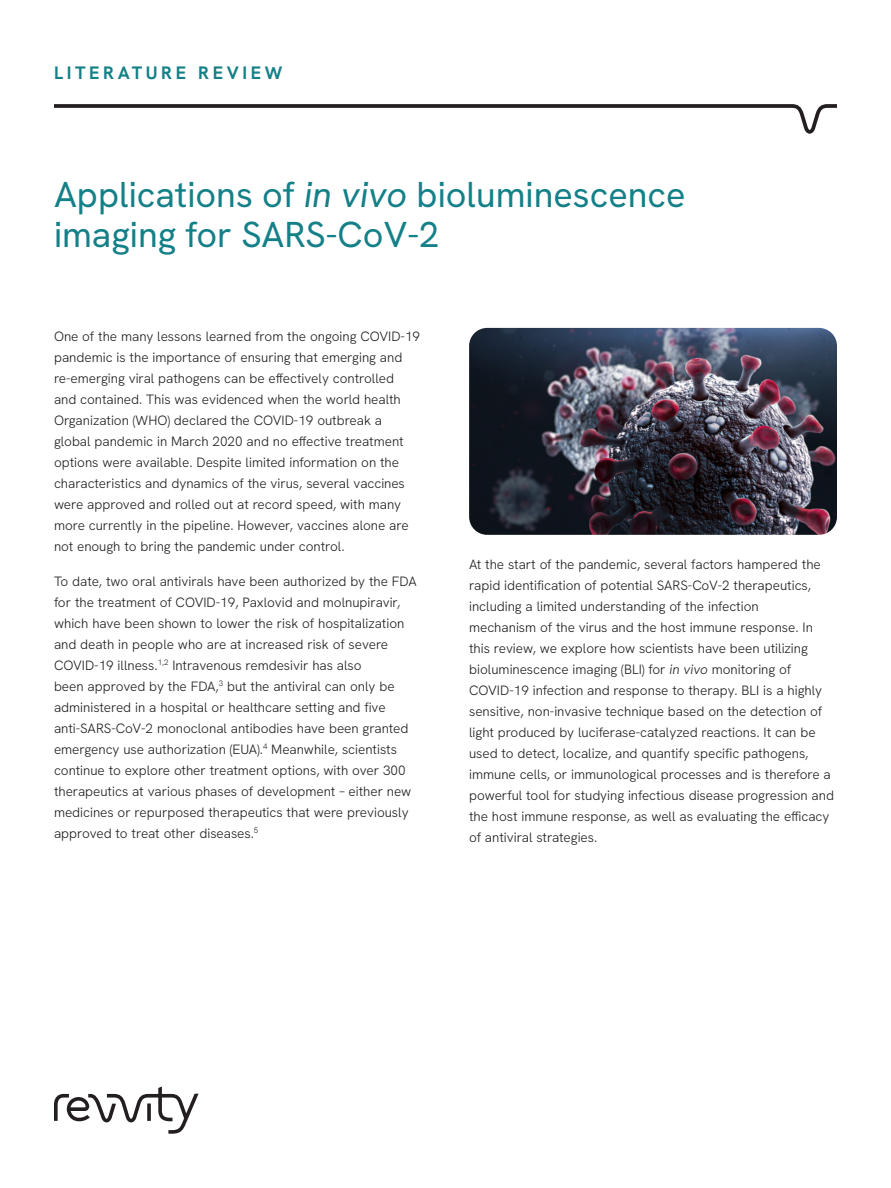
<style>
.page{position:relative;width:891px;height:1188px;background:#fff}
.page>*{position:absolute;margin:0;border:0;box-sizing:border-box;transform-origin:0 0}
.Intro_head{font:36px "Hanken Grotesk";color:#148087}
.Band_Text{font:700 18px "Hanken Grotesk";letter-spacing:.2em;color:#148087}
.Body_Copy{font:300 13.5px/21px "Hanken Grotesk";color:#231f20}
.s1{font-style:italic}
</style>
<div class="page">
<svg style="left:54px;top:104px;width:783px;height:30px"></svg>
<svg style="left:54px;top:1086px;width:145px;height:48px"></svg>
<img style="left:469px;top:328px;width:368px;height:207px">
<p class="Band_Text" style="left:54px;top:61px;width:230px">LITERATURE REVIEW</p>
<p class="Intro_head" style="left:54px;top:171px;width:633px">Applications of <span class="s1">in vivo</span> bioluminescence</p>
<p class="Intro_head" style="left:54px;top:211px;width:387px">imaging for SARS-CoV-2</p>
<p class="Body_Copy" style="left:54px;top:326px;width:368px">One of the many lessons learned from the ongoing COVID-19 pandemic is the importance of ensuring that emerging and re-emerging viral pathogens can be effectively controlled<br>and contained. This was evidenced when the world health Organization (WHO) declared the COVID-19 outbreak a global pandemic in March 2020 and no effective treatment options were available. Despite limited information on the characteristics and dynamics of the virus, several vaccines were approved and rolled out at record speed, with many more currently in the pipeline. However, vaccines alone are not enough to bring the pandemic under control.</p>
<p class="Body_Copy" style="left:54px;top:570px;width:364px">To date, two oral antivirals have been authorized by the FDA for the treatment of COVID-19, Paxlovid and molnupiravir, which have been shown to lower the risk of hospitalization and death in people who are at increased risk of severe COVID-19 illness.<sup>1,2</sup> Intravenous remdesivir has also<br>been approved by the FDA,<sup>3</sup> but the antiviral can only be administered in a hospital or healthcare setting and five anti-SARS-CoV-2 monoclonal antibodies have been granted emergency use authorization (EUA).<sup>4</sup> Meanwhile, scientists continue to explore other treatment options, with over 300 therapeutics at various phases of development – either new medicines or repurposed therapeutics that were previously approved to treat other diseases.<sup>5</sup></p>
<p class="Body_Copy" style="left:469px;top:553px;width:366px">At the start of the pandemic, several factors hampered the rapid identification of potential SARS-CoV-2 therapeutics, including a limited understanding of the infection<br>mechanism of the virus and the host immune response. In this review, we explore how scientists have been utilizing bioluminescence imaging (BLI) for <span class="s1">in vivo</span> monitoring of COVID-19 infection and response to therapy. BLI is a highly sensitive, non-invasive technique based on the detection of light produced by luciferase-catalyzed reactions. It can be used to detect, localize, and quantify specific pathogens, immune cells, or immunological processes and is therefore a powerful tool for studying infectious disease progression and the host immune response, as well as evaluating the efficacy of antiviral strategies.</p>
</div>
